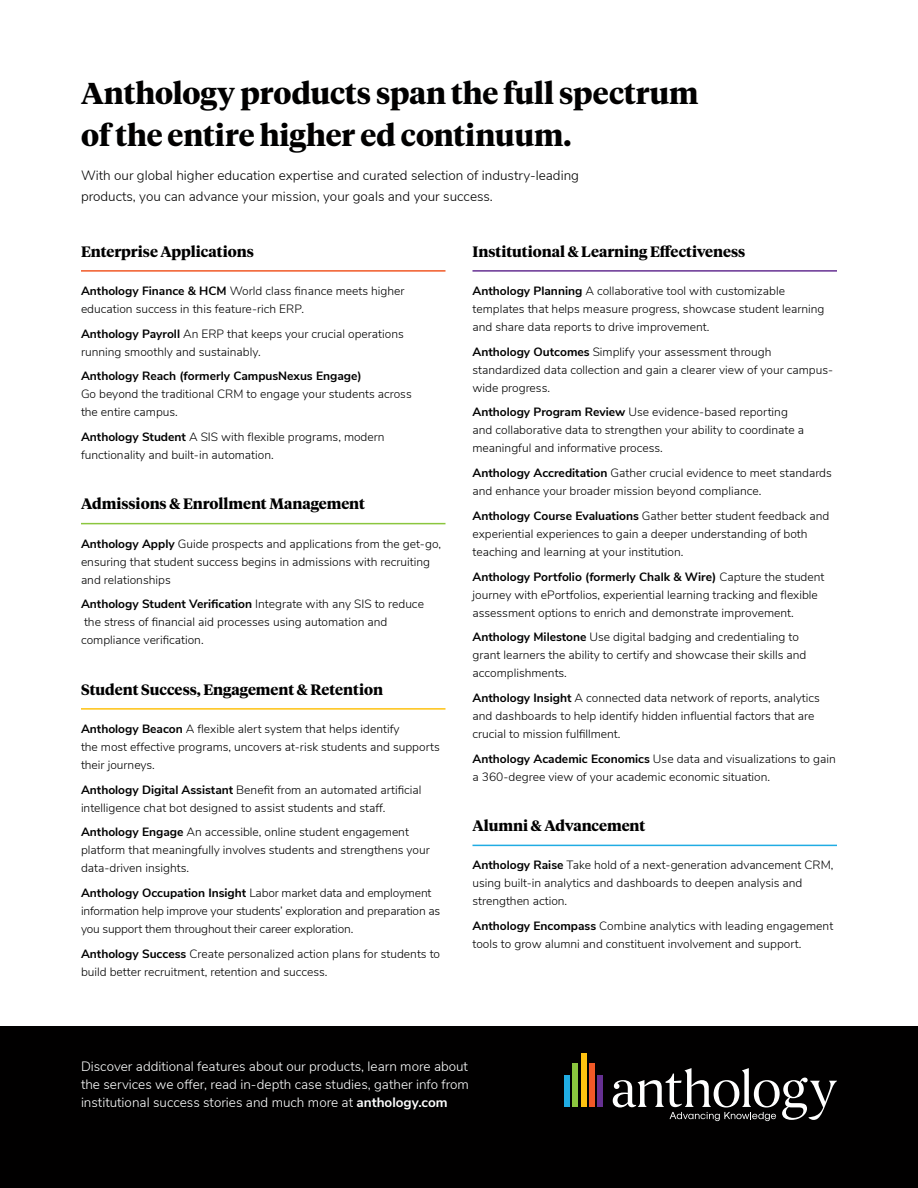
<style>
.page{position:relative;width:918px;height:1188px;background:#fff}
.page>*{position:absolute;margin:0;border:0;box-sizing:border-box;transform-origin:0 0}
.Headline{font:700 30px/42px "Tiempos Headline";color:#010000}
.Subhead_Underline{font:700 15px "Tiempos Headline";color:#010000}
.CTA{font:300 13.5px/18px "Nunito Sans";color:#fff;text-align:justify}
.Body_Copy{font:300 13.5px/21px "Nunito Sans";color:#010000}
.Plain_Product{font:300 12px/18px "Nunito Sans";color:#010000}
.s1{font-weight:700}
</style>
<div class="page">
<div style="left:0;top:1026px;width:918px;height:162px;background:#010000"></div>
<hr style="left:81px;top:270px;width:365px;height:2px;background:#f15927">
<hr style="left:81px;top:523px;width:365px;height:1px;background:#8bc63e">
<hr style="left:81px;top:708px;width:365px;height:2px;background:#fec210">
<hr style="left:472px;top:270px;width:365px;height:2px;background:#663092">
<hr style="left:472px;top:845px;width:365px;height:1px;background:#20ace3">
<div style="left:573px;top:1063px;width:5px;height:44px;background:#8bc63e"></div>
<div style="left:581px;top:1053px;width:5px;height:54px;background:#fec210"></div>
<div style="left:589px;top:1063px;width:6px;height:44px;background:#f15927"></div>
<div style="left:597px;top:1076px;width:6px;height:31px;background:#663092"></div>
<div style="left:564px;top:1076px;width:6px;height:31px;background:#20ace3"></div>
<svg style="left:613px;top:1068px;width:224px;height:53px"></svg>
<p class="Headline" style="left:81px;top:71px;width:619px">Anthology products span the full spectrum of the entire higher ed continuum.</p>
<p class="Body_Copy" style="left:81px;top:164px;width:500px">With our global higher education expertise and curated selection of industry-leading products, you can advance your mission, your goals and your success.</p>
<p class="Subhead_Underline" style="left:81px;top:241px;width:174px">Enterprise Applications</p>
<p class="Plain_Product" style="left:81px;top:281px;width:325px"><span class="s1">Anthology Finance &amp; HCM</span> World class finance meets higher education success in this feature-rich ERP.</p>
<p class="Plain_Product" style="left:81px;top:324px;width:324px"><span class="s1">Anthology Payroll</span> An ERP that keeps your crucial operations running smoothly and sustainably.</p>
<p class="Plain_Product" style="left:81px;top:366px;width:332px"><span class="s1">Anthology Reach (formerly CampusNexus Engage)<br></span>Go beyond the traditional CRM to engage your students across the entire campus.</p>
<p class="Plain_Product" style="left:81px;top:427px;width:305px"><span class="s1">Anthology Student</span> A SIS with flexible programs, modern functionality and built-in automation.</p>
<p class="Subhead_Underline" style="left:81px;top:494px;width:286px">Admissions &amp; Enrollment Management</p>
<p class="Plain_Product" style="left:81px;top:534px;width:362px"><span class="s1">Anthology Apply</span> Guide prospects and applications from the get-go, ensuring that student success begins in admissions with recruiting and relationships</p>
<p class="Plain_Product" style="left:81px;top:594px;width:345px"><span class="s1">Anthology Student Verification</span> Integrate with any SIS to reduce the stress of financial aid processes using automation and compliance verification.</p>
<p class="Subhead_Underline" style="left:81px;top:679px;width:304px">Student Success, Engagement &amp; Retention</p>
<p class="Plain_Product" style="left:81px;top:719px;width:360px"><span class="s1">Anthology Beacon</span> A flexible alert system that helps identify<br>the most effective programs, uncovers at-risk students and supports their journeys.</p>
<p class="Plain_Product" style="left:81px;top:780px;width:342px"><span class="s1">Anthology Digital Assistant</span> Benefit from an automated artificial intelligence chat bot designed to assist students and staff.</p>
<p class="Plain_Product" style="left:81px;top:822px;width:350px"><span class="s1">Anthology Engage</span> An accessible, online student engagement platform that meaningfully involves students and strengthens your data-driven insights.</p>
<p class="Plain_Product" style="left:81px;top:883px;width:361px"><span class="s1">Anthology Occupation Insight</span> Labor market data and employment information help improve your students’ exploration and preparation as you support them throughout their career exploration.</p>
<p class="Plain_Product" style="left:81px;top:944px;width:361px"><span class="s1">Anthology Success</span> Create personalized action plans for students to build better recruitment, retention and success.</p>
<p class="Subhead_Underline" style="left:472px;top:241px;width:274px">Institutional &amp; Learning Effectiveness</p>
<p class="Plain_Product" style="left:472px;top:281px;width:353px"><span class="s1">Anthology Planning</span> A collaborative tool with customizable templates that helps measure progress, showcase student learning and share data reports to drive improvement.</p>
<p class="Plain_Product" style="left:472px;top:342px;width:362px"><span class="s1">Anthology Outcomes</span> Simplify your assessment through standardized data collection and gain a clearer view of your campus&shy;wide progress.</p>
<p class="Plain_Product" style="left:472px;top:402px;width:333px"><span class="s1">Anthology Program Review</span> Use evidence-based reporting and collaborative data to strengthen your ability to coordinate a meaningful and informative process.</p>
<p class="Plain_Product" style="left:472px;top:463px;width:361px"><span class="s1">Anthology Accreditation</span> Gather crucial evidence to meet standards and enhance your broader mission beyond compliance.</p>
<p class="Plain_Product" style="left:472px;top:506px;width:358px"><span class="s1">Anthology Course Evaluations</span> Gather better student feedback and experiential experiences to gain a deeper understanding of both teaching and learning at your institution.</p>
<p class="Plain_Product" style="left:472px;top:567px;width:353px"><span class="s1">Anthology Portfolio (formerly Chalk &amp; Wire)</span> Capture the student journey with ePortfolios, experiential learning tracking and flexible assessment options to enrich and demonstrate improvement.</p>
<p class="Plain_Product" style="left:472px;top:627px;width:335px"><span class="s1">Anthology Milestone</span> Use digital badging and credentialing to grant learners the ability to certify and showcase their skills and accomplishments.</p>
<p class="Plain_Product" style="left:472px;top:688px;width:349px"><span class="s1">Anthology Insight</span> A connected data network of reports, analytics and dashboards to help identify hidden influential factors that are crucial to mission fulfillment.</p>
<p class="Plain_Product" style="left:472px;top:749px;width:365px"><span class="s1">Anthology Academic Economics</span> Use data and visualizations to gain a 360-degree view of your academic economic situation.</p>
<p class="Subhead_Underline" style="left:472px;top:815px;width:174px">Alumni &amp; Advancement</p>
<p class="Plain_Product" style="left:472px;top:855px;width:363px"><span class="s1">Anthology Raise</span> Take hold of a next-generation advancement CRM, using built-in analytics and dashboards to deepen analysis and strengthen action.</p>
<p class="Plain_Product" style="left:472px;top:916px;width:362px"><span class="s1">Anthology Encompass</span> Combine analytics with leading engagement tools to grow alumni and constituent involvement and support.</p>
<p class="CTA" style="left:81px;top:1056px;width:390px">Discover additional features about our products, learn more about the services we offer, read in-depth case studies, gather info from institutional success stories and much more at <span class="s1">anthology.com</span></p>
</div>
